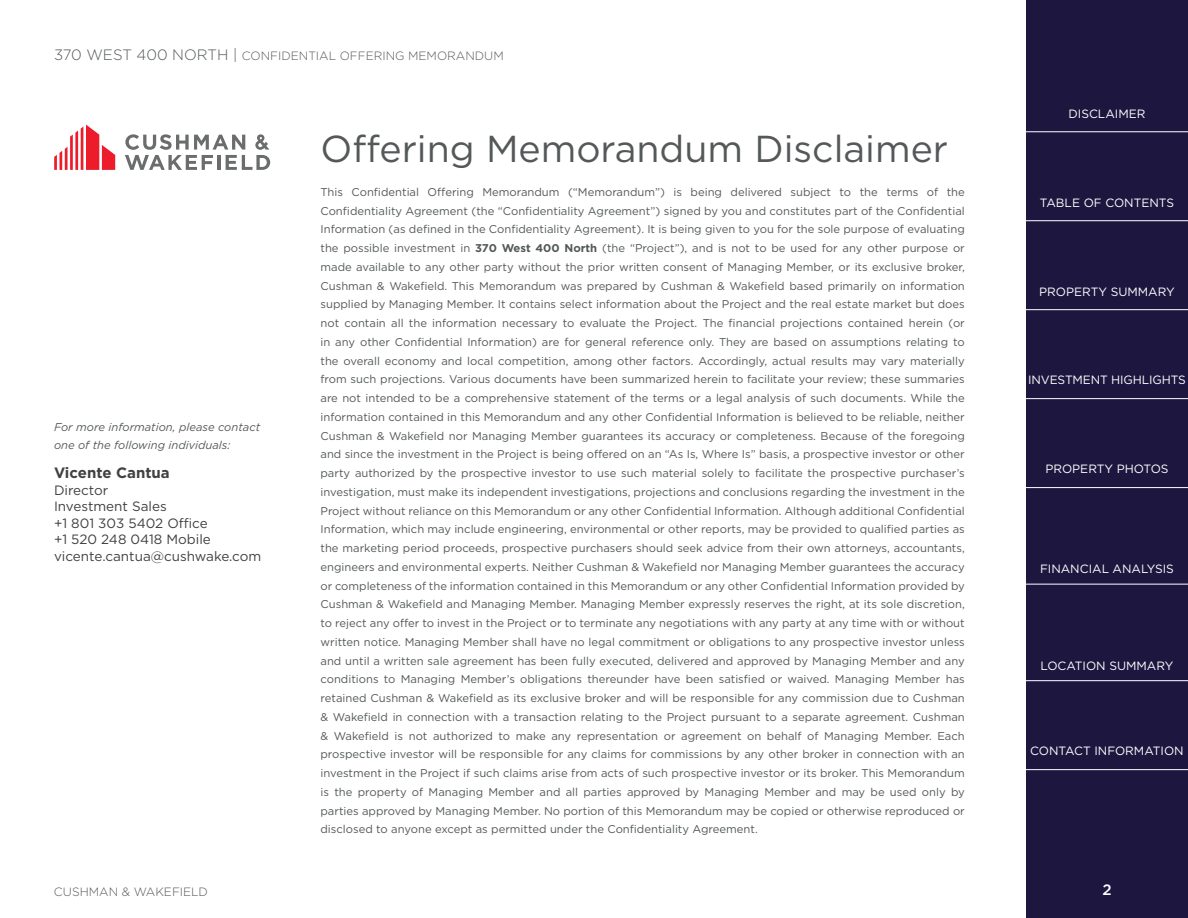
<style>
.page{position:relative;width:1188px;height:918px;background:#fff}
.page>*{position:absolute;margin:0;border:0;box-sizing:border-box;transform-origin:0 0}
.t1{font:37.5px "Gotham";color:#545859}
.t2{font:700 15px "Gotham";color:#414042}
.t3{font:500 15px "Gotham";color:#fff}
.t4{font:13.5px/16.5px "Gotham";color:#414042}
.t5{font:12px "Gotham";color:#fff}
.t6{font:300 12px "Gotham";color:#545859}
.t7{font:11.25px/18.8px "Gotham";color:#545859;text-align:justify}
.t8{font:italic 11.25px/18px "Gotham";color:#545859}
.s1{font-size:15px}
.s2{font-weight:700}
</style>
<div class="page">
<div style="left:1026px;top:0;width:162px;height:918px;background:#1d1740"></div>
<hr style="left:1026px;top:220px;width:162px;height:1px;background:#fff">
<hr style="left:1026px;top:132px;width:162px;height:1px;background:#fff">
<hr style="left:1026px;top:398px;width:162px;height:1px;background:#fff">
<hr style="left:1026px;top:487px;width:162px;height:1px;background:#fff">
<hr style="left:1026px;top:309px;width:162px;height:1px;background:#fff">
<hr style="left:1026px;top:584px;width:162px;height:1px;background:#fff">
<hr style="left:1026px;top:680px;width:162px;height:1px;background:#fff">
<hr style="left:1026px;top:769px;width:162px;height:1px;background:#fff">
<svg style="left:54px;top:125px;width:61px;height:45px"></svg>
<svg style="left:125px;top:134px;width:145px;height:36px"></svg>
<p class="t6" style="left:54px;top:48px;width:451px"><span class="s1">370 WEST 400 NORTH |</span> CONFIDENTIAL OFFERING MEMORANDUM</p>
<p class="t8" style="left:54px;top:418px;width:208px">For more information, please contact one of the following individuals:</p>
<h2 class="t2" style="left:54px;top:463px;width:117px">Vicente Cantua</h2>
<p class="t4" style="left:54px;top:482px;width:209px">Director<br>Investment Sales<br>+1 801 303 5402 Office<br>+1 520 248 0418 Mobile vicente.cantua@cushwake.com</p>
<p class="t6" style="left:54px;top:884px;width:155px">CUSHMAN &amp; WAKEFIELD</p>
<h1 class="t1" style="left:320px;top:125px;width:629px">Offering Memorandum Disclaimer</h1>
<p class="t7" style="left:320px;top:182px;width:646px">This Confidential Offering Memorandum (“Memorandum”) is being delivered subject to the terms of the Confidentiality Agreement (the “Confidentiality Agreement”) signed by you and constitutes part of the Confidential Information (as defined in the Confidentiality Agreement). It is being given to you for the sole purpose of evaluating the possible investment in <span class="s2">370 West 400 North</span> (the “Project”), and is not to be used for any other purpose or made available to any other party without the prior written consent of Managing Member, or its exclusive broker, Cushman &amp; Wakefield. This Memorandum was prepared by Cushman &amp; Wakefield based primarily on information supplied by Managing Member. It contains select information about the Project and the real estate market but does not contain all the information necessary to evaluate the Project. The financial projections contained herein (or in any other Confidential Information) are for general reference only. They are based on assumptions relating to the overall economy and local competition, among other factors. Accordingly, actual results may vary materially from such projections. Various documents have been summarized herein to facilitate your review; these summaries are not intended to be a comprehensive statement of the terms or a legal analysis of such documents. While the information contained in this Memorandum and any other Confidential Information is believed to be reliable, neither Cushman &amp; Wakefield nor Managing Member guarantees its accuracy or completeness. Because of the foregoing and since the investment in the Project is being offered on an “As Is, Where Is” basis, a prospective investor or other party authorized by the prospective investor to use such material solely to facilitate the prospective purchaser’s investigation, must make its independent investigations, projections and conclusions regarding the investment in the Project without reliance on this Memorandum or any other Confidential Information. Although additional Confidential Information, which may include engineering, environmental or other reports, may be provided to qualified parties as the marketing period proceeds, prospective purchasers should seek advice from their own attorneys, accountants, engineers and environmental experts. Neither Cushman &amp; Wakefield nor Managing Member guarantees the accuracy or completeness of the information contained in this Memorandum or any other Confidential Information provided by Cushman &amp; Wakefield and Managing Member. Managing Member expressly reserves the right, at its sole discretion, to reject any offer to invest in the Project or to terminate any negotiations with any party at any time with or without written notice. Managing Member shall have no legal commitment or obligations to any prospective investor unless and until a written sale agreement has been fully executed, delivered and approved by Managing Member and any conditions to Managing Member’s obligations thereunder have been satisfied or waived. Managing Member has retained Cushman &amp; Wakefield as its exclusive broker and will be responsible for any commission due to Cushman &amp; Wakefield in connection with a transaction relating to the Project pursuant to a separate agreement. Cushman &amp; Wakefield is not authorized to make any representation or agreement on behalf of Managing Member. Each prospective investor will be responsible for any claims for commissions by any other broker in connection with an investment in the Project if such claims arise from acts of such prospective investor or its broker. This Memorandum is the property of Managing Member and all parties approved by Managing Member and may be used only by parties approved by Managing Member. No portion of this Memorandum may be copied or otherwise reproduced or disclosed to anyone except as permitted under the Confidentiality Agreement.</p>
<p class="t5" style="left:1069px;top:106px;width:78px">DISCLAIMER</p>
<p class="t5" style="left:1040px;top:195px;width:136px">TABLE OF CONTENTS</p>
<p class="t5" style="left:1039px;top:284px;width:137px">PROPERTY SUMMARY</p>
<p class="t5" style="left:1028px;top:373px;width:159px">INVESTMENT HIGHLIGHTS</p>
<p class="t5" style="left:1045px;top:461px;width:125px">PROPERTY PHOTOS</p>
<p class="t5" style="left:1040px;top:561px;width:135px">FINANCIAL ANALYSIS</p>
<p class="t5" style="left:1041px;top:658px;width:134px">LOCATION SUMMARY</p>
<p class="t5" style="left:1030px;top:744px;width:155px">CONTACT INFORMATION</p>
<h2 class="t3" style="left:1102px;top:880px;width:11px">2</h2>
</div>
